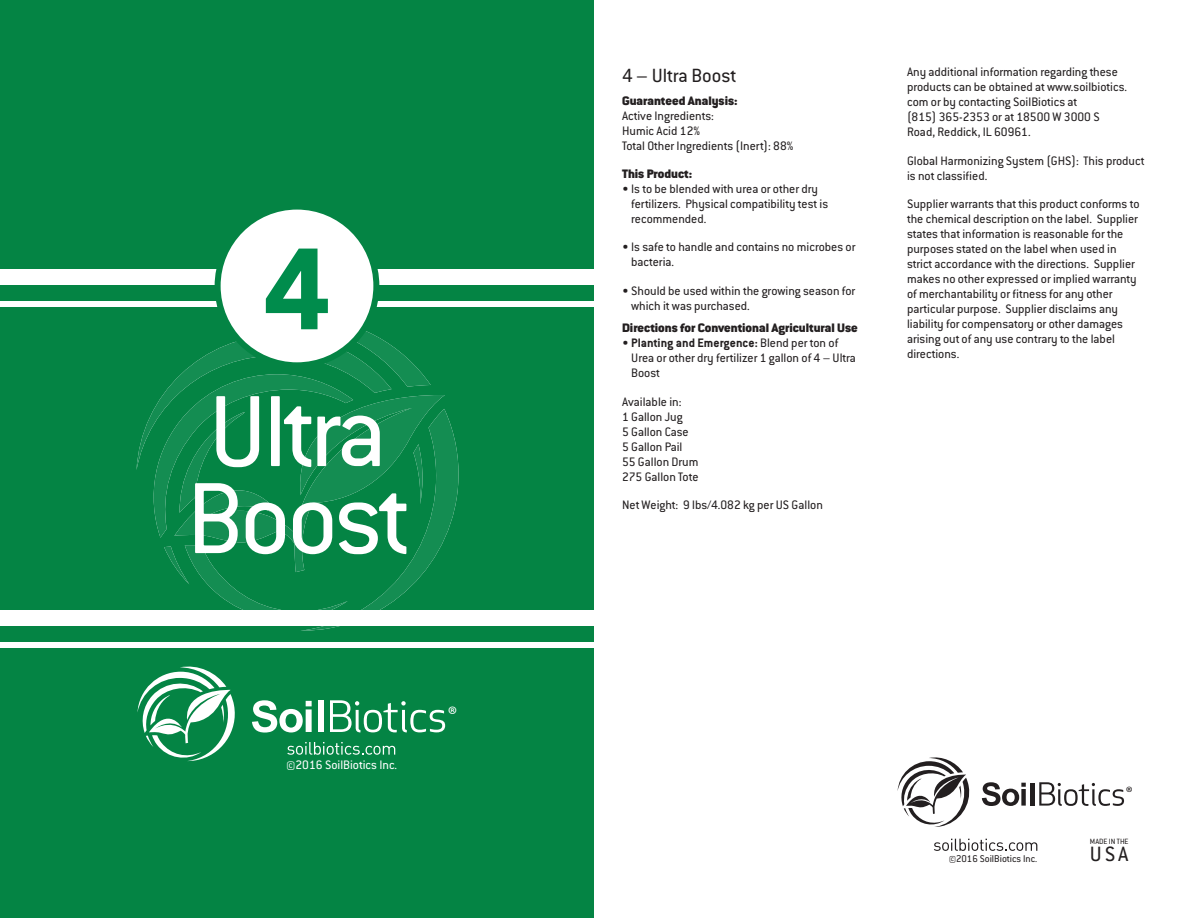
<style>
.page{position:relative;width:1188px;height:918px;background:#fff}
.page>*{position:absolute;margin:0;border:0;box-sizing:border-box;transform-origin:0 0}
.t1{font:900 114px "Avenir";color:#008c4c}
.t2{font:111px/87px "Conduit ITC";letter-spacing:-.03em;color:#fff}
.t3{font:22.8px "Conduit ITC";color:#231f20}
.t4{font:22.65px "Myriad Pro";color:#fff}
.t5{font:21px "Conduit ITC";color:#231f20}
.t6{font:16.65px "Myriad Pro";color:#231f20}
.t7{font:13.5px/15px "Conduit ITC";color:#231f20}
.t8{font:900 13.5px "Conduit ITC";color:#231f20}
.t9{font:13.5px "Conduit ITC";color:#fff}
.t10{font:10.8px "Conduit ITC";color:#231f20}
.t11{font:8.4px "Conduit ITC";color:#231f20}
.s1{font-weight:700}
</style>
<div class="page">
<div style="left:0;top:0;width:594px;height:918px;background:#048444"></div>
<svg style="left:137px;top:331px;width:334px;height:300px"></svg>
<svg style="left:174px;top:395px;width:271px;height:177px"></svg>
<svg style="left:137px;top:666px;width:98px;height:96px"></svg>
<svg style="left:252px;top:700px;width:60px;height:33px"></svg>
<div style="left:318px;top:701px;width:6px;height:31px;background:#fff"></div>
<svg style="left:330px;top:700px;width:115px;height:32px"></svg>
<div style="left:0;top:611px;width:659px;height:15px;background:#fff"></div>
<div style="left:0;top:642px;width:659px;height:5px;background:#fff"></div>
<svg style="left:287px;top:742px;width:108px;height:13px"></svg>
<div style="left:0;top:270px;width:596px;height:15px;background:#fff"></div>
<div style="left:0;top:301px;width:596px;height:5px;background:#fff"></div>
<div style="left:218px;top:207px;width:158px;height:158px;background:#fff;border-radius:50%"></div>
<div style="left:215px;top:204px;width:164px;height:164px;border:6px solid #048444;border-radius:50%"></div>
<svg style="left:934px;top:839px;width:103px;height:12px"></svg>
<svg style="left:898px;top:757px;width:72px;height:70px"></svg>
<svg style="left:982px;top:782px;width:44px;height:24px"></svg>
<div style="left:1021px;top:789px;width:5px;height:17px;background:#231f20"></div>
<div style="left:1030px;top:783px;width:5px;height:23px;background:#231f20"></div>
<svg style="left:1039px;top:782px;width:85px;height:24px"></svg>
<h1 class="t1" style="left:263px;top:221px;width:69px">4</h1>
<h2 class="t2" style="left:187px;top:385px;width:223px">Ultra<br>Boost</h2>
<p class="t9" style="left:286px;top:756px;width:113px">©2016 SoilBiotics Inc.</p>
<h3 class="t4" style="left:448px;top:701px;width:11px">®</h3>
<h3 class="t5" style="left:622px;top:63px;width:116px">4 – Ultra Boost</h3>
<p class="t8" style="left:622px;top:92px;width:117px">Guaranteed Analysis:</p>
<p class="t7" style="left:622px;top:107px;width:173px">Active Ingredients:<br>Humic Acid 12%<br>Total Other Ingredients (Inert): 88%</p>
<p class="t8" style="left:622px;top:166px;width:72px">This Product:</p>
<p class="t7" style="left:631px;top:181px;width:198px;text-indent:-9px">• Is to be blended with urea or other dry fertilizers. Physical compatibility test is recommended.</p>
<p class="t7" style="left:631px;top:239px;width:226px;text-indent:-9px">• Is safe to handle and contains no microbes or bacteria.</p>
<p class="t7" style="left:631px;top:283px;width:226px;text-indent:-9px">• Should be used within the growing season for which it was purchased.</p>
<p class="t8" style="left:622px;top:320px;width:237px">Directions for Conventional Agricultural Use</p>
<p class="t7" style="left:631px;top:335px;width:226px;text-indent:-9px">• <span class="s1">Planting and Emergence:</span> Blend per ton of<br>Urea or other dry fertilizer 1 gallon of 4 – Ultra<br>Boost</p>
<p class="t7" style="left:622px;top:394px;width:78px">Available in:<br>1 Gallon Jug<br>5 Gallon Case<br>5 Gallon Pail<br>55 Gallon Drum<br>275 Gallon Tote</p>
<p class="t7" style="left:622px;top:497px;width:202px">Net Weight: 9 lbs/4.082 kg per US Gallon</p>
<p class="t7" style="left:907px;top:64px;width:221px">Any additional information regarding these products can be obtained at www.soilbiotics. com or by contacting SoilBiotics at<br>(815) 365-2353 or at 18500 W 3000 S Road, Reddick, IL 60961.</p>
<p class="t7" style="left:907px;top:153px;width:239px">Global Harmonizing System (GHS): This product is not classified.</p>
<p class="t7" style="left:907px;top:196px;width:234px">Supplier warrants that this product conforms to the chemical description on the label. Supplier states that information is reasonable for the purposes stated on the label when used in strict accordance with the directions. Supplier makes no other expressed or implied warranty of merchantability or fitness for any other particular purpose. Supplier disclaims any liability for compensatory or other damages arising out of any use contrary to the label directions.</p>
<p class="t10" style="left:949px;top:852px;width:90px">©2016 SoilBiotics Inc.</p>
<p class="t6" style="left:1126px;top:783px;width:8px">®</p>
<p class="t11" style="left:1090px;top:836px;width:40px">MADE IN THE</p>
<h3 class="t3" style="left:1090px;top:840px;width:40px">USA</h3>
</div>
